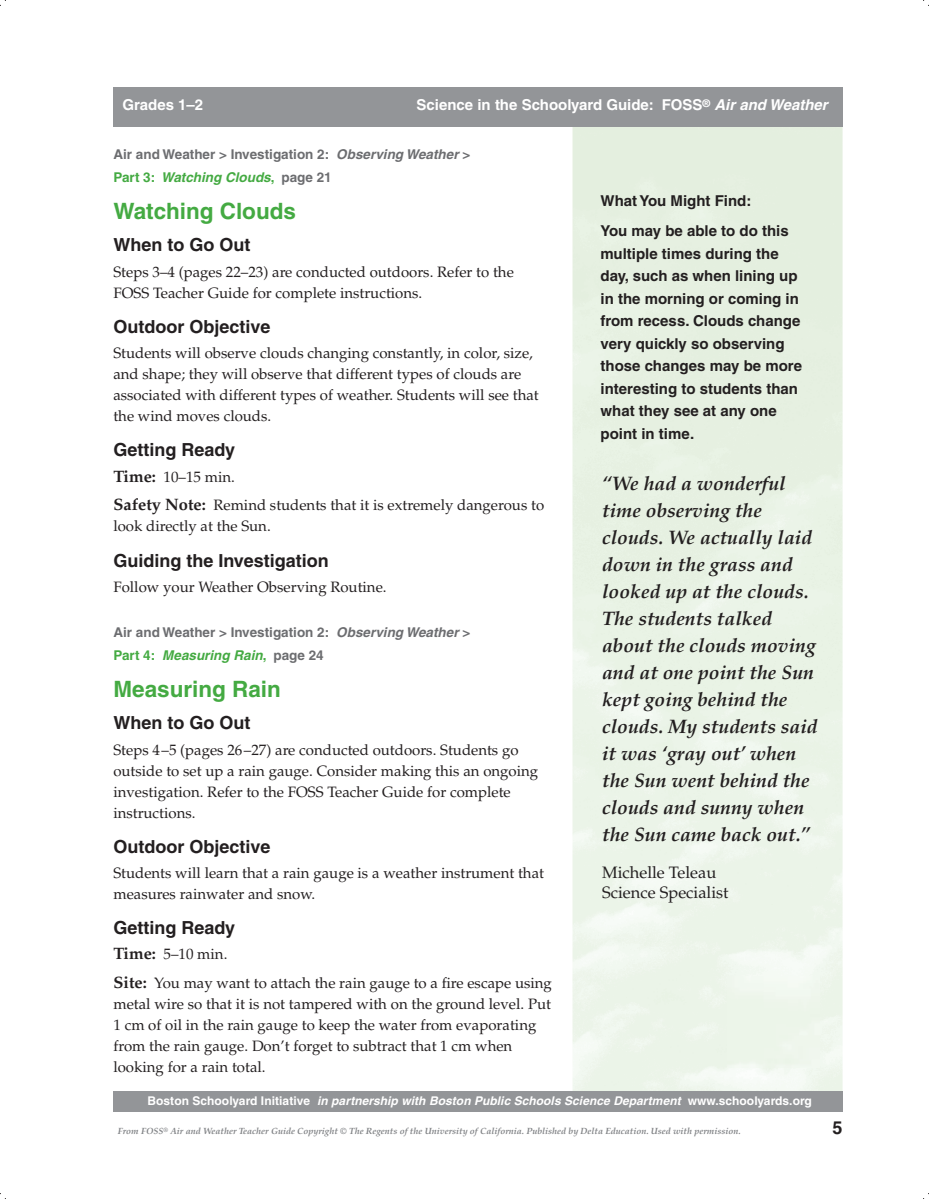
<style>
.page{position:relative;width:929px;height:1199px;background:#fff}
.page>*{position:absolute;margin:0;border:0;box-sizing:border-box;transform-origin:0 0}
.t1{font:700 22.5px "Helvetica";color:#44aa42}
.t2{font:italic 700 19.5px/27px "Palatino";color:#231f20}
.t3{font:700 18px "Helvetica";color:#231f20}
.t4{font:16.5px/19.8px "Palatino";color:#231f20}
.t5{font:15px/21px "Palatino";color:#231f20}
.t6{font:700 15px/22.5px "Helvetica";color:#231f20}
.t7{font:700 15px "Helvetica";color:#fff}
.t8{font:700 13.5px/22.5px "Helvetica";color:#6c6d70}
.t9{font:italic 700 12px "Helvetica";letter-spacing:.005em;color:#fff}
.t10{font:italic 700 9px "Palatino";color:#808285}
.s1{font-style:italic}
.s2{color:#44aa42}
.s3{font-style:italic;color:#44aa42}
.s4{font-weight:700;font-size:16.5px}
.s5{font-style:normal}
</style>
<div class="page">
<div style="left:113px;top:1091px;width:729px;height:21px;background:#939598"></div>
<div style="left:113px;top:87px;width:729px;height:39px;background:#939598"></div>
<div style="left:727px;top:976px;width:92px;height:91px;background:#edf5ea"></div>
<p class="t7" style="left:122px;top:99px;width:82px">Grades 1–2</p>
<p class="t7" style="left:417px;top:99px;width:413px">Science in the Schoolyard Guide: FOSS<sup>®</sup> <span class="s1">Air and Weather</span></p>
<p class="t8" style="left:113px;top:144px;width:358px">Air and Weather &gt; Investigation 2: <span class="s1">Observing Weather</span> &gt;<br><span class="s2">Part 3:</span> <span class="s3">Watching Clouds</span><span class="s2">,</span> page 21</p>
<h1 class="t1" style="left:113px;top:202px;width:184px">Watching Clouds</h1>
<p class="t3" style="left:113px;top:238px;width:138px">When to Go Out</p>
<p class="t5" style="left:113px;top:263px;width:402px">Steps 3–4 (pages 22–23) are conducted outdoors. Refer to the<br>FOSS Teacher Guide for complete instructions.</p>
<p class="t3" style="left:113px;top:319px;width:159px">Outdoor Objective</p>
<p class="t5" style="left:113px;top:344px;width:427px">Students will observe clouds changing constantly, in color, size, and shape; they will observe that different types of clouds are associated with different types of weather. Students will see that the wind moves clouds.</p>
<p class="t3" style="left:113px;top:443px;width:123px">Getting Ready</p>
<p class="t5" style="left:113px;top:464px;width:432px;line-height:28.5px"><span class="s4">Time:</span> 10–15 min.<br><span class="s4">Safety Note:</span> Remind students that it is extremely dangerous to</p>
<p class="t5" style="left:113px;top:517px;width:159px">look directly at the Sun.</p>
<p class="t3" style="left:113px;top:553px;width:217px">Guiding the Investigation</p>
<p class="t5" style="left:113px;top:578px;width:275px">Follow your Weather Observing Routine.</p>
<p class="t8" style="left:113px;top:622px;width:358px">Air and Weather &gt; Investigation 2: <span class="s1">Observing Weather</span> &gt;<br><span class="s2">Part 4:</span> <span class="s3">Measuring Rain</span><span class="s2">,</span> page 24</p>
<h1 class="t1" style="left:113px;top:680px;width:169px">Measuring Rain</h1>
<p class="t3" style="left:113px;top:716px;width:138px">When to Go Out</p>
<p class="t5" style="left:113px;top:741px;width:426px">Steps 4–5 (pages 26–27) are conducted outdoors. Students go outside to set up a rain gauge. Consider making this an ongoing investigation. Refer to the FOSS Teacher Guide for complete instructions.</p>
<p class="t3" style="left:113px;top:839px;width:159px">Outdoor Objective</p>
<p class="t5" style="left:113px;top:864px;width:432px">Students will learn that a rain gauge is a weather instrument that measures rainwater and snow.</p>
<p class="t3" style="left:113px;top:921px;width:123px">Getting Ready</p>
<p class="t5" style="left:113px;top:942px;width:440px;line-height:28px"><span class="s4">Time:</span> 5–10 min.<br><span class="s4">Site:</span> You may want to attach the rain gauge to a fire escape using</p>
<p class="t5" style="left:113px;top:994px;width:439px">metal wire so that it is not tampered with on the ground level. Put 1 cm of oil in the rain gauge to keep the water from evaporating from the rain gauge. Don’t forget to subtract that 1 cm when looking for a rain total.</p>
<p class="t6" style="left:600px;top:187px;width:190px;line-height:30px">What You Might Find:<br>You may be able to do this</p>
<p class="t6" style="left:600px;top:243px;width:203px">multiple times during the day, such as when lining up in the morning or coming in from recess. Clouds change very quickly so observing those changes may be more interesting to students than what they see at any one point in time.</p>
<p class="t2" style="left:602px;top:472px;width:217px">“ We had a wonderful time observing the clouds. We actually laid down in the grass and looked up at the clouds.<br>The students talked about the clouds moving and at one point the Sun kept going behind the clouds. My students said it was ‘gray out’ when the Sun went behind the clouds and sunny when the Sun came back out.”</p>
<p class="t4" style="left:602px;top:865px;width:128px">Michelle Teleau<br>Science Specialist</p>
<p class="t9" style="left:147px;top:1096px;width:666px"><span class="s5">Boston Schoolyard Initiative</span> in partnership with Boston Public Schools Science Department <span class="s5">www.schoolyards.org</span></p>
<p class="t10" style="left:118px;top:1127px;width:624px">From FOSS<sup>®</sup> Air and Weather Teacher Guide Copyright © The Regents of the University of California. Published by Delta Education. Used with permission.</p>
<p class="t3" style="left:832px;top:1120px;width:12px">5</p>
</div>
